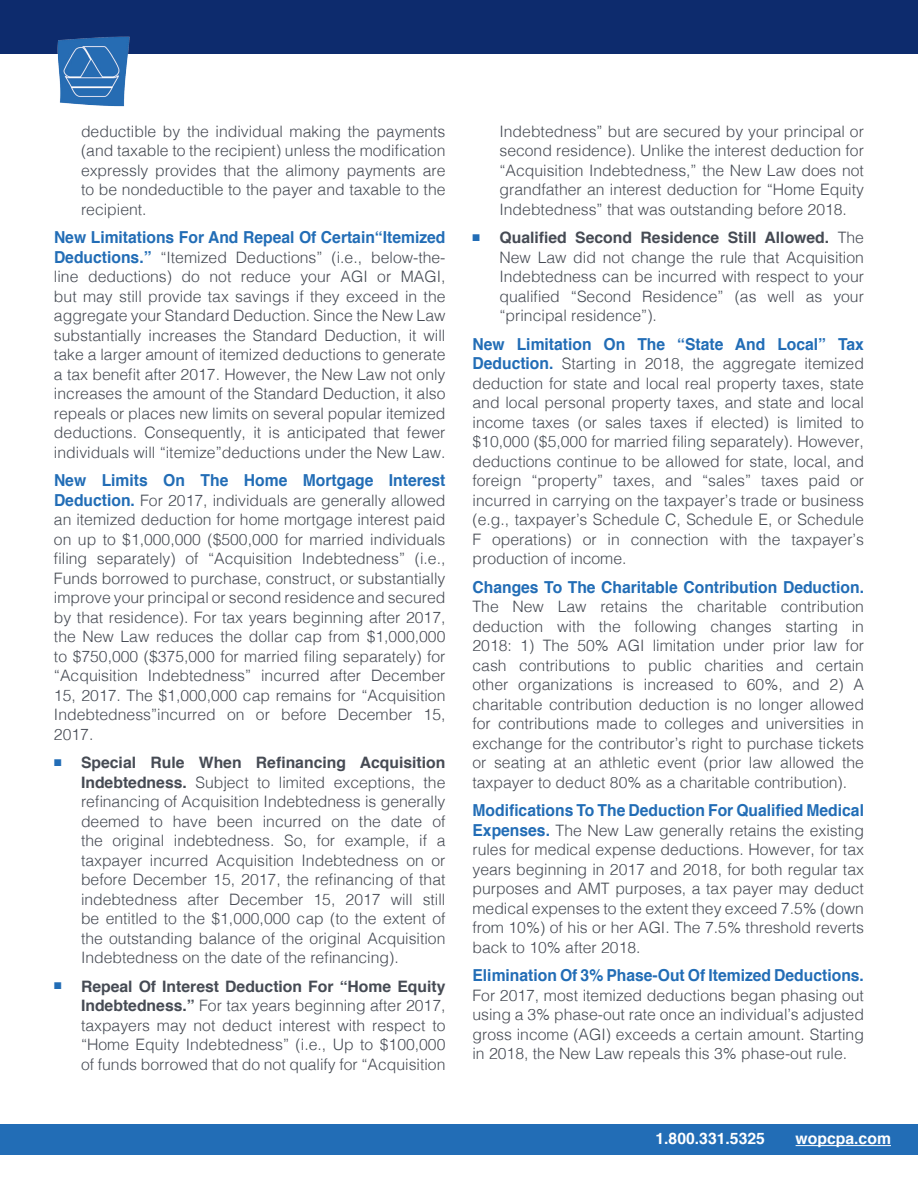
<style>
.page{position:relative;width:918px;height:1188px;background:#fff}
.page>*{position:absolute;margin:0;border:0;box-sizing:border-box;transform-origin:0 0}
.t1{font:700 16.5px "Helvetica";color:#226db6;scale:.95 1}
.t2{font:300 15.75px/19.5px "Helvetica";color:#464b54;text-align:justify}
.t3{font:700 15.75px "Helvetica";color:#fff}
.s1{font-weight:700;font-size:16.5px;color:#226db6}
.s2{color:#226db6}
.s3{font-weight:700}
</style>
<div class="page">
<div style="left:0;top:0;width:918px;height:54px;background:#0d2b6d"></div>
<div style="left:0;top:1124px;width:918px;height:30px;background:#226db6"></div>
<hr style="left:796px;top:1145px;width:95px;height:1px;background:#fff">
<img style="left:57px;top:36px;width:73px;height:71px">
<p class="t2" style="left:81px;top:120px;width:366px">deductible by the individual making the payments (and taxable to the recipient) unless the modification expressly provides that the alimony payments are to be nondeductible to the payer and taxable to the recipient.</p>
<p class="t1" style="left:54px;top:224px;width:414px">New Limitations For And Repeal Of Certain“Itemized</p>
<p class="t2" style="left:54px;top:246px;width:393px"><span class="s1">Deductions.”</span> “Itemized Deductions” (i.e., below-the&shy;line deductions) do not reduce your AGI or MAGI, but may still provide tax savings if they exceed in the aggregate your Standard Deduction. Since the New Law substantially increases the Standard Deduction, it will take a larger amount of itemized deductions to generate a tax benefit after 2017. However, the New Law not only increases the amount of the Standard Deduction, it also repeals or places new limits on several popular itemized deductions. Consequently, it is anticipated that fewer individuals will “itemize”deductions under the New Law.</p>
<p class="t1" style="left:54px;top:467px;width:414px">New Limits On The Home Mortgage Interest</p>
<p class="t2" style="left:54px;top:489px;width:393px"><span class="s1">Deduction.</span> For 2017, individuals are generally allowed an itemized deduction for home mortgage interest paid on up to $1,000,000 ($500,000 for married individuals filing separately) of “Acquisition Indebtedness” (i.e., Funds borrowed to purchase, construct, or substantially improve your principal or second residence and secured by that residence). For tax years beginning after 2017, the New Law reduces the dollar cap from $1,000,000 to $750,000 ($375,000 for married filing separately) for “Acquisition Indebtedness” incurred after December 15, 2017. The $1,000,000 cap remains for “Acquisition Indebtedness”incurred on or before December 15, 2017.</p>
<p class="t2" style="left:81px;top:752px;width:366px;text-indent:-27px"><span class="s2">■</span> <span class="s3">Special Rule When Refinancing Acquisition Indebtedness.</span> Subject to limited exceptions, the refinancing of Acquisition Indebtedness is generally deemed to have been incurred on the date of the original indebtedness. So, for example, if a taxpayer incurred Acquisition Indebtedness on or before December 15, 2017, the refinancing of that indebtedness after December 15, 2017 will still be entitled to the $1,000,000 cap (to the extent of the outstanding balance of the original Acquisition Indebtedness on the date of the refinancing).</p>
<p class="t2" style="left:81px;top:975px;width:366px;text-indent:-27px"><span class="s2">■</span> <span class="s3">Repeal Of Interest Deduction For “Home Equity Indebtedness.”</span> For tax years beginning after 2017, taxpayers may not deduct interest with respect to “Home Equity Indebtedness” (i.e., Up to $100,000 of funds borrowed that do not qualify for “Acquisition</p>
<p class="t2" style="left:499px;top:120px;width:366px">Indebtedness” but are secured by your principal or second residence). Unlike the interest deduction for “Acquisition Indebtedness,” the New Law does not grandfather an interest deduction for “Home Equity Indebtedness” that was outstanding before 2018.</p>
<p class="t2" style="left:500px;top:227px;width:366px;text-indent:-27px"><span class="s2">■</span> <span class="s3">Qualified Second Residence Still Allowed.</span> The New Law did not change the rule that Acquisition Indebtedness can be incurred with respect to your qualified “Second Residence” (as well as your “principal residence”).</p>
<p class="t1" style="left:472px;top:330px;width:414px">New Limitation On The “State And Local” Tax</p>
<p class="t2" style="left:472px;top:353px;width:393px"><span class="s1">Deduction.</span> Starting in 2018, the aggregate itemized deduction for state and local real property taxes, state and local personal property taxes, and state and local income taxes (or sales taxes if elected) is limited to $10,000 ($5,000 for married filing separately). However, deductions continue to be allowed for state, local, and foreign “property” taxes, and “sales” taxes paid or incurred in carrying on the taxpayer’s trade or business (e.g., taxpayer’s Schedule C, Schedule E, or Schedule F operations) or in connection with the taxpayer’s production of income.</p>
<p class="t1" style="left:472px;top:573px;width:414px">Changes To The Charitable Contribution Deduction.</p>
<p class="t2" style="left:472px;top:596px;width:393px">The New Law retains the charitable contribution deduction with the following changes starting in 2018: 1) The 50% AGI limitation under prior law for cash contributions to public charities and certain other organizations is increased to 60%, and 2) A charitable contribution deduction is no longer allowed for contributions made to colleges and universities in exchange for the contributor’s right to purchase tickets or seating at an athletic event (prior law allowed the taxpayer to deduct 80% as a charitable contribution).</p>
<p class="t1" style="left:472px;top:797px;width:414px">Modifications To The Deduction For Qualified Medical</p>
<p class="t2" style="left:472px;top:819px;width:393px"><span class="s1">Expenses.</span> The New Law generally retains the existing rules for medical expense deductions. However, for tax years beginning in 2017 and 2018, for both regular tax purposes and AMT purposes, a tax payer may deduct medical expenses to the extent they exceed 7.5% (down from 10%) of his or her AGI. The 7.5% threshold reverts back to 10% after 2018.</p>
<p class="t1" style="left:472px;top:962px;width:414px">Elimination Of 3% Phase-Out Of Itemized Deductions.</p>
<p class="t2" style="left:472px;top:984px;width:393px">For 2017, most itemized deductions began phasing out using a 3% phase-out rate once an individual’s adjusted gross income (AGI) exceeds a certain amount. Starting in 2018, the New Law repeals this 3% phase-out rule.</p>
<p class="t3" style="left:655px;top:1126px;width:111px">1.800.331.5325</p>
<p class="t3" style="left:796px;top:1126px;width:97px">wopcpa.com</p>
</div>
